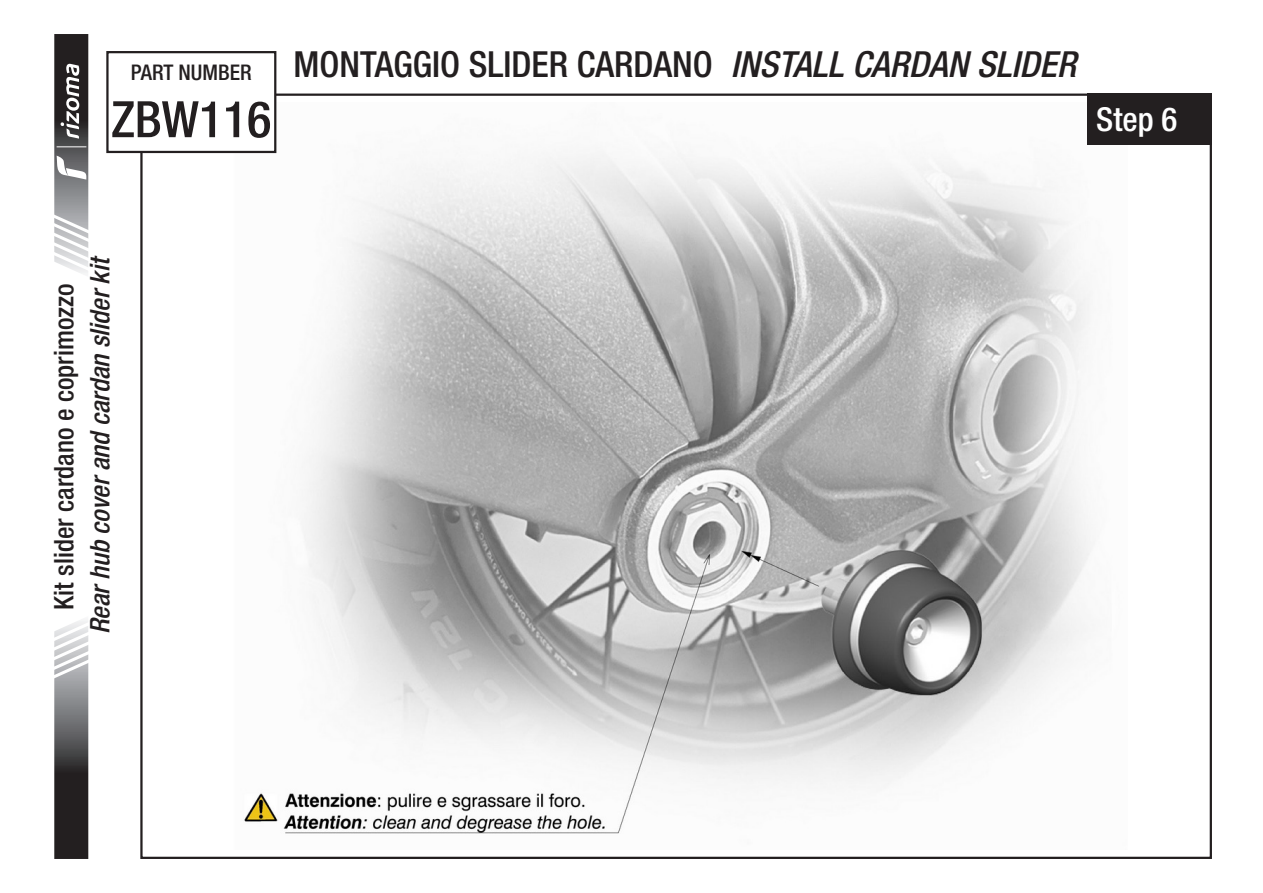
<style>
.page{position:relative;width:1263px;height:893px;background:#fff}
.page>*{position:absolute;margin:0;border:0;box-sizing:border-box;transform-origin:0 0}
.t1{font:500 condensed 50.4px "Helvetica Neue LT Std";color:#231f20}
.t2{font:500 condensed 36px "Helvetica Neue LT Std";color:#231f20}
.t3{font:500 condensed 33px "Helvetica Neue LT Std";color:#fff}
.t4{font:italic 500 condensed 27px "Helvetica Neue LT Std";color:#231f20}
.t5{font:500 condensed 27px "Helvetica Neue LT Std";color:#231f20}
.t6{font:500 condensed 21.6px "Helvetica Neue LT Std";color:#231f20}
.s1{font-style:italic}
</style>
<div class="page">
<img style="left:225px;top:103px;width:866px;height:731px">
<div style="left:1088px;top:94px;width:124px;height:51px;background:#231f20"></div>
<svg style="left:54px;top:620px;width:35px;height:239px;background:#706f70"></svg>
<svg style="left:54px;top:34px;width:35px;height:240px"></svg>
<div style="left:107px;top:52px;width:168px;height:100px;background:#fff"></div>
<div style="left:106px;top:51px;width:170px;height:102px;border:2px solid #231f20"></div>
<p class="t6" style="left:131px;top:59px;width:122px">PART NUMBER</p>
<p class="t2" style="left:293px;top:42px;width:784px">MONTAGGIO SLIDER CARDANO <span class="s1">INSTALL CARDAN SLIDER</span></p>
<h1 class="t1" style="left:111px;top:89px;width:161px">ZBW116</h1>
<p class="t3" style="left:1096px;top:99px;width:83px">Step 6</p>
<p class="t5" style="left:48px;top:610px;width:328px;rotate:-90deg">Kit slider cardano e coprimozzo</p>
<p class="t4" style="left:84px;top:634px;width:380px;rotate:-90deg">Rear hub cover and cardan slider kit</p>
</div>
